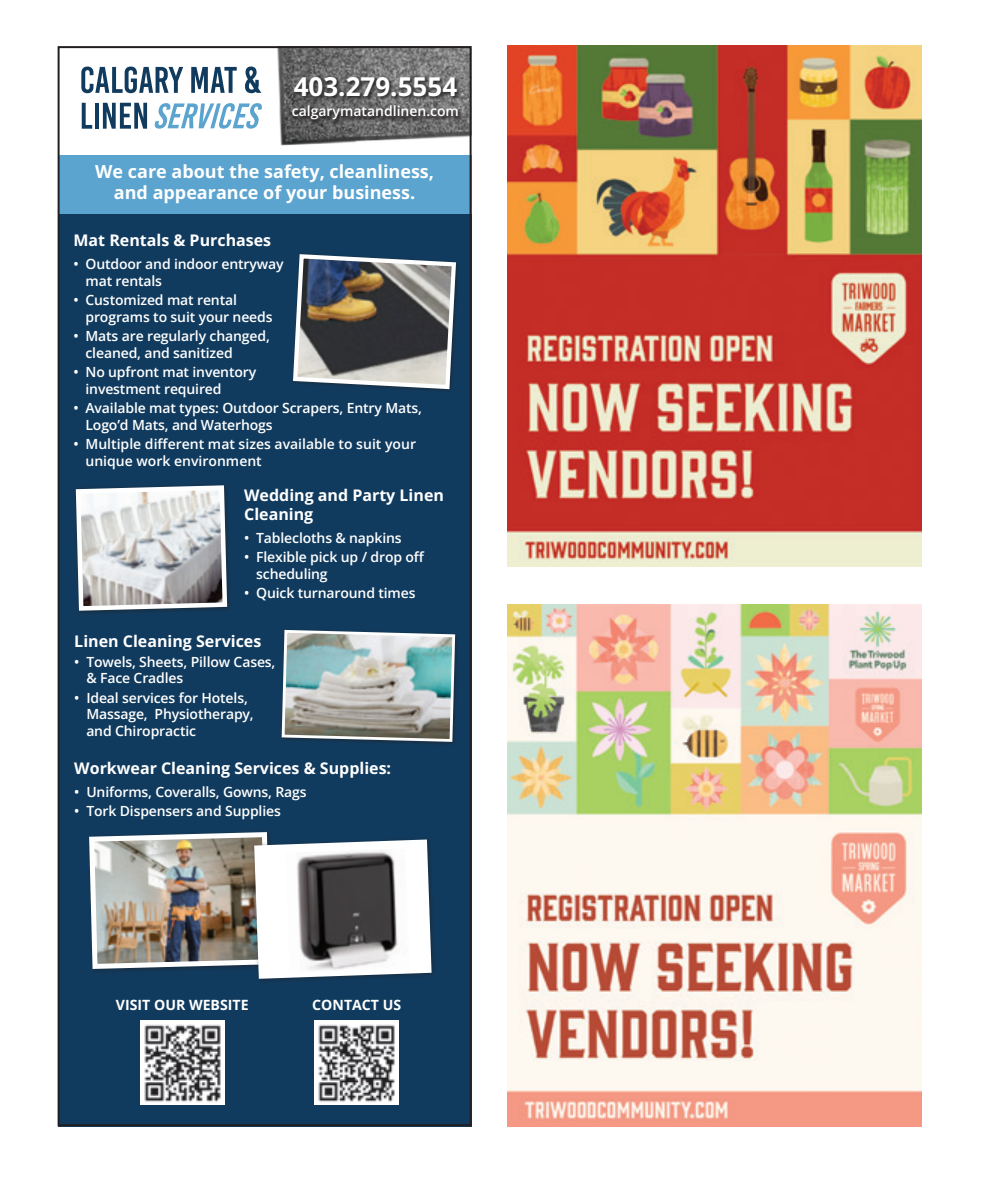
<style>
.page{position:relative;width:990px;height:1188px;background:#fff}
.page>*{position:absolute;margin:0;border:0;box-sizing:border-box;transform-origin:0 0}
.t1{font:700 26px "Open Sans";color:#fff}
.t2{font:700 18px/21.6px "Open Sans";color:#fff;text-align:center}
.t3{font:700 16px/19.2px "Open Sans";color:#fff}
.t4{font:700 14.2px "Open Sans";color:#fff}
.t5{font:600 14px/16.8px "Open Sans";letter-spacing:-.01em;color:#fff}
</style>
<div class="page">
<img style="left:508px;top:605px;width:414px;height:521px">
<img style="left:508px;top:46px;width:414px;height:521px">
<img style="left:277px;top:49px;width:192px;height:97px">
<div style="left:58px;top:214px;width:414px;height:912px;background:#113b5e"></div>
<div style="left:58px;top:155px;width:414px;height:59px;background:#5ba4cf"></div>
<img style="left:281px;top:629px;width:176px;height:114px">
<img style="left:89px;top:832px;width:345px;height:149px">
<div style="left:292px;top:76px;width:171px;height:49px;background:#231f20;opacity:.75"></div>
<img style="left:140px;top:1020px;width:84px;height:84px">
<img style="left:315px;top:1020px;width:84px;height:84px">
<svg style="left:81px;top:67px;width:102px;height:26px"></svg>
<svg style="left:191px;top:67px;width:46px;height:26px"></svg>
<svg style="left:245px;top:67px;width:16px;height:26px"></svg>
<svg style="left:82px;top:103px;width:10px;height:26px"></svg>
<hr style="left:95px;top:103px;width:4px;height:26px;background:#113b5e">
<svg style="left:103px;top:103px;width:44px;height:26px"></svg>
<svg style="left:155px;top:103px;width:107px;height:26px"></svg>
<svg style="left:75px;top:485px;width:154px;height:128px;background:#bfc2c5"></svg>
<svg style="left:293px;top:254px;width:165px;height:137px;background:#6f7273"></svg>
<p class="t1" style="left:294px;top:69px;width:165px">403.279.5554</p>
<p class="t5" style="left:292px;top:103px;width:169px">calgarymatandlinen.com</p>
<p class="t2" style="left:95px;top:160px;width:340px">We care about the safety, cleanliness, and appearance of your business.</p>
<p class="t3" style="left:73px;top:230px;width:199px">Mat Rentals &amp; Purchases</p>
<p class="t5" style="left:86px;top:255px;width:199px;text-indent:-12px">• Outdoor and indoor entryway mat rentals</p>
<p class="t5" style="left:86px;top:291px;width:189px;text-indent:-12px">• Customized mat rental programs to suit your needs</p>
<p class="t5" style="left:86px;top:327px;width:186px;text-indent:-12px">• Mats are regularly changed, cleaned, and sanitized</p>
<p class="t5" style="left:86px;top:363px;width:172px;text-indent:-12px">• No upfront mat inventory investment required</p>
<p class="t5" style="left:86px;top:399px;width:338px;text-indent:-12px">• Available mat types: Outdoor Scrapers, Entry Mats,<br>Logo’d Mats, and Waterhogs</p>
<p class="t5" style="left:86px;top:435px;width:332px;text-indent:-12px">• Multiple different mat sizes available to suit your unique work environment</p>
<p class="t3" style="left:244px;top:485px;width:201px">Wedding and Party Linen<br>Cleaning</p>
<p class="t5" style="left:244px;top:529px;width:159px">• Tablecloths &amp; napkins</p>
<p class="t5" style="left:256px;top:548px;width:170px;text-indent:-12px">• Flexible pick up / drop off scheduling</p>
<p class="t5" style="left:244px;top:584px;width:173px">• Quick turnaround times</p>
<p class="t3" style="left:74px;top:632px;width:189px">Linen Cleaning Services</p>
<p class="t5" style="left:86px;top:653px;width:191px;text-indent:-12px">• Towels, Sheets, Pillow Cases, &amp; Face Cradles</p>
<p class="t5" style="left:86px;top:689px;width:169px;text-indent:-12px">• Ideal services for Hotels,<br>Massage, Physiotherapy, and Chiropractic</p>
<p class="t3" style="left:74px;top:758px;width:318px">Workwear Cleaning Services &amp; Supplies:</p>
<p class="t5" style="left:74px;top:783px;width:234px">• Uniforms, Coveralls, Gowns, Rags</p>
<p class="t5" style="left:74px;top:802px;width:208px">• Tork Dispensers and Supplies</p>
<p class="t4" style="left:116px;top:995px;width:134px">VISIT OUR WEBSITE</p>
<p class="t4" style="left:312px;top:995px;width:90px">CONTACT US</p>
</div>
